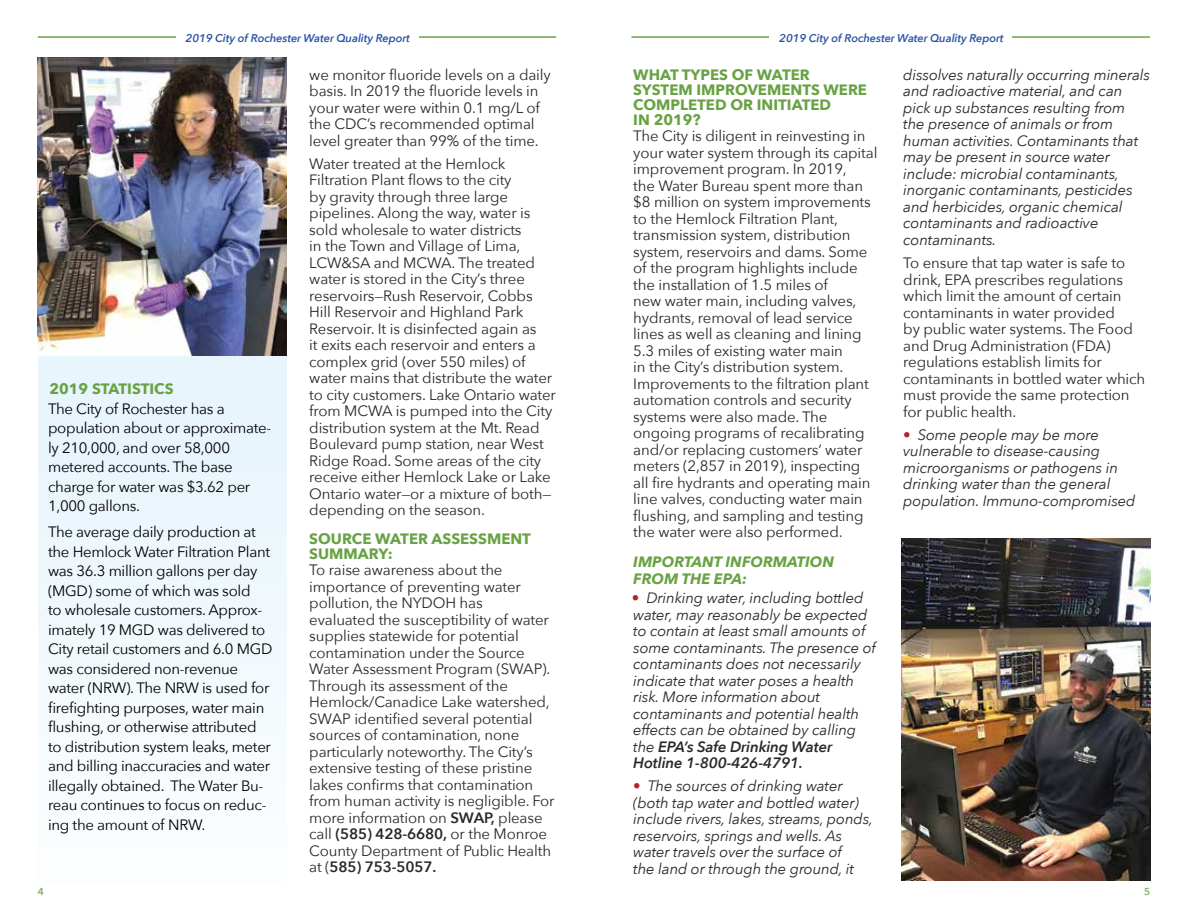
<style>
.page{position:relative;width:1188px;height:918px;background:#fff}
.page>*{position:absolute;margin:0;border:0;box-sizing:border-box;transform-origin:0 0}
.t1{font:15px/16.5px "Avenir Next";letter-spacing:-.01em;color:#292829}
.t2{font:italic 15px/16.5px "Avenir Next";letter-spacing:-.01em;color:#292829}
.t3{font:15px/19.5px "Avenir Next";letter-spacing:-.02em;color:#000}
.t4{font:700 15px/15px "Avenir Next";color:#69a244}
.t5{font:italic 700 15px/16.5px "Avenir Next";color:#69a244}
.t6{font:italic 600 11.25px "Avenir Next";letter-spacing:-.01em;color:#2d55a6}
.t7{font:600 10.2px "Avenir Next";color:#80ac58}
.s1{font-weight:600}
.s2{font-style:normal;color:#b82027}
</style>
<div class="page">
<hr style="left:38px;top:36px;width:518px;height:2px;background:#69a244">
<div style="left:176px;top:31px;width:242px;height:20px;background:#fff"></div>
<hr style="left:632px;top:36px;width:518px;height:2px;background:#69a244">
<div style="left:769px;top:31px;width:243px;height:20px;background:#fff"></div>
<div style="left:38px;top:355px;width:248px;height:531px;background:#f0f8fd"></div>
<img style="left:38px;top:57px;width:248px;height:298px">
<img style="left:902px;top:539px;width:248px;height:341px">
<p class="t6" style="left:186px;top:28px;width:226px">2019 City of Rochester Water Quality Report</p>
<p class="t4" style="left:50px;top:381px;width:125px">2019 STATISTICS</p>
<p class="t3" style="left:48px;top:398px;width:225px">The City of Rochester has a population about or approximate&shy;ly 210,000, and over 58,000 metered accounts. The base charge for water was $3.62 per<br>1,000 gallons.</p>
<p class="t3" style="left:48px;top:522px;width:226px">The average daily production at the Hemlock Water Filtration Plant was 36.3 million gallons per day (MGD) some of which was sold<br>to wholesale customers. Approx&shy;imately 19 MGD was delivered to<br>City retail customers and 6.0 MGD was considered non-revenue water (NRW). The NRW is used for firefighting purposes, water main flushing, or otherwise attributed to distribution system leaks, meter and billing inaccuracies and water illegally obtained. The Water Bu&shy;reau continues to focus on reduc&shy;ing the amount of NRW.</p>
<p class="t1" style="left:309px;top:65px;width:243px">we monitor fluoride levels on a daily basis. In 2019 the fluoride levels in your water were within 0.1 mg/L of the CDC’s recommended optimal level greater than 99% of the time.</p>
<p class="t1" style="left:309px;top:155px;width:248px">Water treated at the Hemlock Filtration Plant flows to the city<br>by gravity through three large pipelines. Along the way, water is sold wholesale to water districts<br>in the Town and Village of Lima, LCW&amp;SA and MCWA. The treated water is stored in the City’s three reservoirs—Rush Reservoir, Cobbs Hill Reservoir and Highland Park Reservoir. It is disinfected again as<br>it exits each reservoir and enters a complex grid (over 550 miles) of water mains that distribute the water to city customers. Lake Ontario water from MCWA is pumped into the City distribution system at the Mt. Read Boulevard pump station, near West Ridge Road. Some areas of the city receive either Hemlock Lake or Lake Ontario water—or a mixture of both— depending on the season.</p>
<p class="t4" style="left:309px;top:531px;width:223px">SOURCE WATER ASSESSMENT<br>SUMMARY:</p>
<p class="t1" style="left:309px;top:561px;width:247px">To raise awareness about the importance of preventing water pollution, the NYDOH has<br>evaluated the susceptibility of water supplies statewide for potential contamination under the Source<br>Water Assessment Program (SWAP).<br>Through its assessment of the<br>Hemlock/Canadice Lake watershed,<br>SWAP identified several potential sources of contamination, none particularly noteworthy. The City’s extensive testing of these pristine lakes confirms that contamination from human activity is negligible. For more information on <span class="s1">SWAP,</span> please call <span class="s1">(585) 428-6680,</span> or the Monroe<br>County Department of Public Health at (<span class="s1">585) 753-5057.</span></p>
<p class="t6" style="left:779px;top:28px;width:226px">2019 City of Rochester Water Quality Report</p>
<p class="t4" style="left:633px;top:67px;width:235px">WHAT TYPES OF WATER<br>SYSTEM IMPROVEMENTS WERE<br>COMPLETED OR INITIATED<br>IN 2019?</p>
<p class="t1" style="left:633px;top:127px;width:246px">The City is diligent in reinvesting in your water system through its capital improvement program. In 2019,<br>the Water Bureau spent more than $8 million on system improvements to the Hemlock Filtration Plant, transmission system, distribution system, reservoirs and dams. Some of the program highlights include the installation of 1.5 miles of<br>new water main, including valves, hydrants, removal of lead service lines as well as cleaning and lining 5.3 miles of existing water main<br>in the City’s distribution system.<br>Improvements to the filtration plant automation controls and security systems were also made. The ongoing programs of recalibrating and/or replacing customers’ water meters (2,857 in 2019), inspecting all fire hydrants and operating main line valves, conducting water main flushing, and sampling and testing the water were also performed.</p>
<p class="t5" style="left:633px;top:553px;width:202px">IMPORTANT INFORMATION<br>FROM THE EPA:</p>
<p class="t2" style="left:632px;top:589px;width:246px"><span class="s2">•</span> Drinking water, including bottled water, may reasonably be expected to contain at least small amounts of some contaminants. The presence of contaminants does not necessarily indicate that water poses a health risk. More information about contaminants and potential health effects can be obtained by calling the <span class="s1">EPA’s Safe Drinking Water Hotline 1-800-426-4791.</span></p>
<p class="t2" style="left:633px;top:777px;width:241px"><span class="s2">•</span> The sources of drinking water (both tap water and bottled water) include rivers, lakes, streams, ponds, reservoirs, springs and wells. As water travels over the surface of<br>the land or through the ground, it</p>
<p class="t2" style="left:903px;top:66px;width:248px">dissolves naturally occurring minerals and radioactive material, and can pick up substances resulting from the presence of animals or from human activities. Contaminants that may be present in source water include: microbial contaminants, inorganic contaminants, pesticides and herbicides, organic chemical contaminants and radioactive contaminants.</p>
<p class="t1" style="left:903px;top:254px;width:244px">To ensure that tap water is safe to drink, EPA prescribes regulations which limit the amount of certain contaminants in water provided<br>by public water systems. The Food and Drug Administration (FDA) regulations establish limits for contaminants in bottled water which must provide the same protection for public health.</p>
<p class="t2" style="left:903px;top:426px;width:234px"><span class="s2">•</span> Some people may be more vulnerable to disease-causing microorganisms or pathogens in drinking water than the general population. Immuno-compromised</p>
<p class="t7" style="left:38px;top:882px;width:8px">4</p>
<p class="t7" style="left:1144px;top:882px;width:8px">5</p>
</div>
